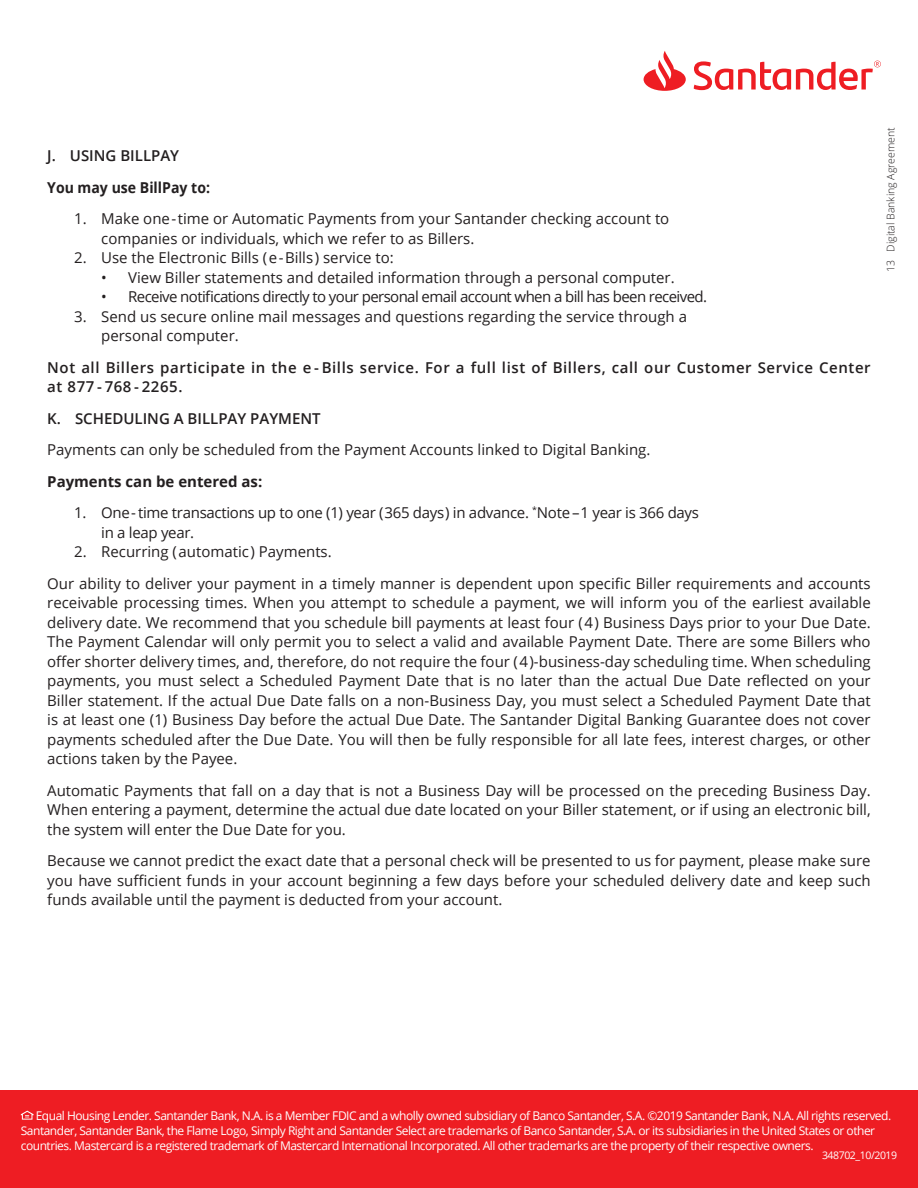
<style>
.page{position:relative;width:918px;height:1188px;background:#fff}
.page>*{position:absolute;margin:0;border:0;box-sizing:border-box;transform-origin:0 0}
.Justification{font:15px/19.5px "Open Sans";color:#231f20;text-align:justify}
.Justification-2{font:600 15px/19.5px "Open Sans";letter-spacing:.04em;color:#231f20}
.Justification-3{font:15px/19.5px "Open Sans";letter-spacing:-.02em;color:#231f20}
.Justification-4{font:15px "Open Sans";letter-spacing:-.04em;color:#231f20}
.Justification-5{font:600 15px "Open Sans";color:#231f20}
.Justification-6{font:700 15px "Open Sans";color:#231f20}
.Head_Long{font:700 15px "Open Sans";color:#231f20;scale:.94 1}
.Semi_Bold_SubHead{font:600 15px "Open Sans";color:#231f20}
.t1{font:12px/15px "Open Sans";letter-spacing:-.04em;color:#fff}
.t2{font:300 10.5px "Open Sans";color:#231f20}
.t3{font:10.5px "Open Sans";letter-spacing:-.04em;color:#fff}
</style>
<div class="page">
<svg style="left:644px;top:51px;width:237px;height:40px"></svg>
<div style="left:0;top:1090px;width:918px;height:98px;background:#ee1d23"></div>
<svg style="left:21px;top:1111px;width:13px;height:9px"></svg>
<p class="Semi_Bold_SubHead" style="left:47px;top:146px;width:133px">J. USING BILLPAY</p>
<p class="Head_Long" style="left:47px;top:177px;width:175px">You may use BillPay to:</p>
<p class="Justification" style="left:101px;top:209px;width:570px;text-indent:-27px">1. Make one - time or Automatic Payments from your Santander checking account to companies or individuals, which we refer to as Billers.</p>
<p class="Justification" style="left:74px;top:248px;width:321px">2. Use the Electronic Bills ( e - Bills ) service to:</p>
<p class="Justification" style="left:101px;top:267px;width:575px">• View Biller statements and detailed information through a personal computer.</p>
<p class="Justification-4" style="left:101px;top:287px;width:607px">• Receive notifications directly to your personal email account when a bill has been received.</p>
<p class="Justification" style="left:101px;top:306px;width:587px;text-indent:-27px">3. Send us secure online mail messages and questions regarding the service through a personal computer.</p>
<p class="Justification-2" style="left:47px;top:357px;width:825px">Not all Billers participate in the e - Bills service. For a full list of Billers, call our Customer Service Center at 877 - 768 - 2265.</p>
<p class="Justification-5" style="left:47px;top:408px;width:275px">K. SCHEDULING A BILLPAY PAYMENT</p>
<p class="Justification" style="left:47px;top:440px;width:605px">Payments can only be scheduled from the Payment Accounts linked to Digital Banking.</p>
<p class="Justification-6" style="left:47px;top:471px;width:217px">Payments can be entered as:</p>
<p class="Justification-3" style="left:101px;top:503px;width:599px;text-indent:-27px">1. One - time transactions up to one (1) year ( 365 days ) in advance. <sup>*</sup>Note – 1 year is 366 days in a leap year.</p>
<p class="Justification" style="left:74px;top:542px;width:259px">2. Recurring ( automatic ) Payments.</p>
<p class="Justification" style="left:47px;top:573px;width:825px">Our ability to deliver your payment in a timely manner is dependent upon specific Biller requirements and accounts receivable processing times. When you attempt to schedule a payment, we will inform you of the earliest available delivery date. We recommend that you schedule bill payments at least four ( 4 ) Business Days prior to your Due Date.<br>The Payment Calendar will only permit you to select a valid and available Payment Date. There are some Billers who offer shorter delivery times, and, therefore, do not require the four ( 4 )-business-day scheduling time. When scheduling payments, you must select a Scheduled Payment Date that is no later than the actual Due Date reflected on your Biller statement. If the actual Due Date falls on a non-Business Day, you must select a Scheduled Payment Date that is at least one (1) Business Day before the actual Due Date. The Santander Digital Banking Guarantee does not cover payments scheduled after the Due Date. You will then be fully responsible for all late fees, interest charges, or other actions taken by the Payee.</p>
<p class="Justification" style="left:47px;top:780px;width:825px">Automatic Payments that fall on a day that is not a Business Day will be processed on the preceding Business Day.<br>When entering a payment, determine the actual due date located on your Biller statement, or if using an electronic bill, the system will enter the Due Date for you.</p>
<p class="Justification" style="left:47px;top:851px;width:825px">Because we cannot predict the exact date that a personal check will be presented to us for payment, please make sure you have sufficient funds in your account beginning a few days before your scheduled delivery date and keep such funds available until the payment is deducted from your account.</p>
<p class="t2" style="left:884px;top:272px;width:146px;rotate:-90deg">13 Digital Banking Agreement</p>
<p class="t1" style="left:21px;top:1107px;width:872px;text-indent:15px">Equal Housing Lender. Santander Bank, N.A. is a Member FDIC and a wholly owned subsidiary of Banco Santander, S.A. ©2019 Santander Bank, N.A. All rights reserved.<br>Santander, Santander Bank, the Flame Logo, Simply Right and Santander Select are trademarks of Banco Santander, S.A. or its subsidiaries in the United States or other countries. Mastercard is a registered trademark of Mastercard International Incorporated. All other trademarks are the property of their respective owners.</p>
<p class="t3" style="left:822px;top:1148px;width:77px">348702_10/2019</p>
</div>
